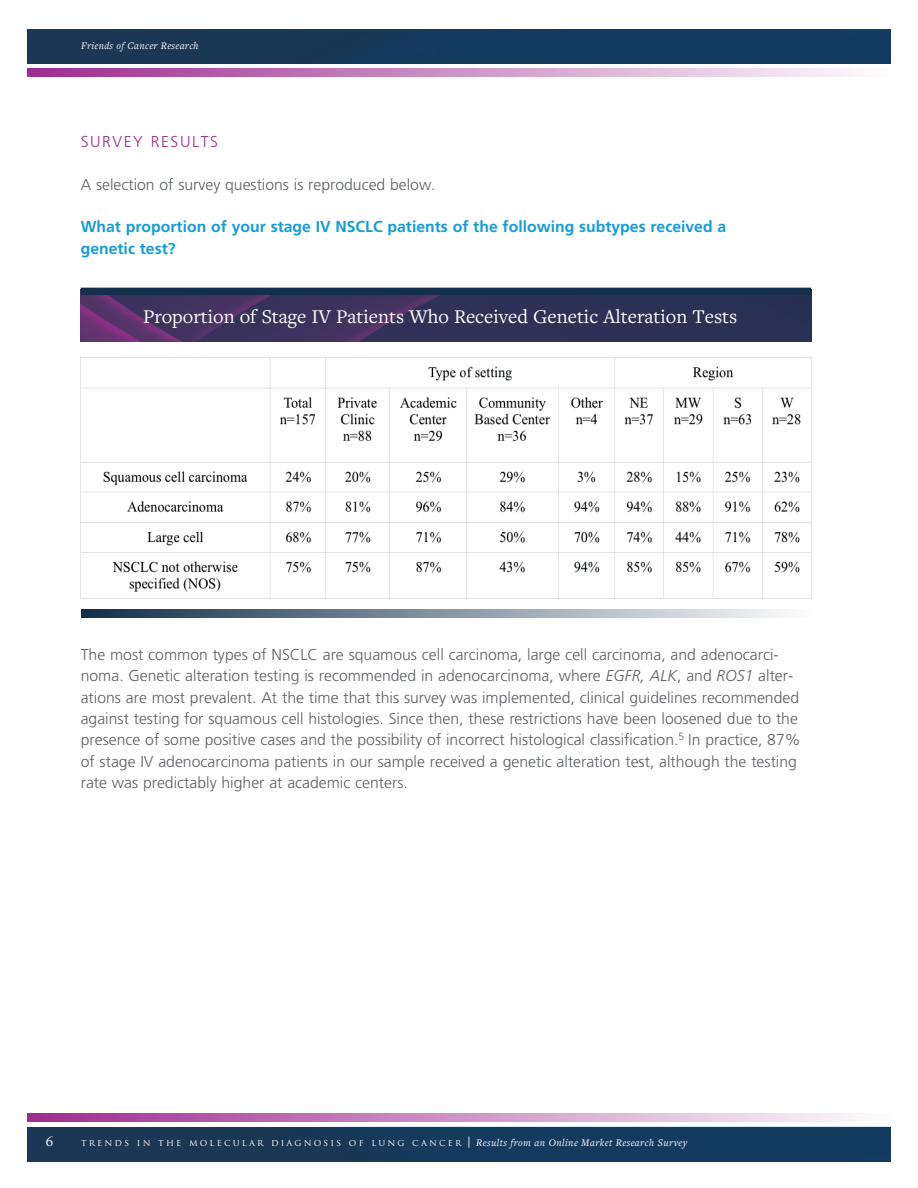
<style>
.page{position:relative;width:918px;height:1188px;background:#fff}
.page>*{position:absolute;margin:0;border:0;box-sizing:border-box;transform-origin:0 0}
.t1{font:20.25px "Freight Text Pro";color:#fff}
.t2{font:300 15.75px/21.5px "Frutiger LT Std";color:#5c6065}
.t3{font:700 15.75px/21.3px "Frutiger LT Std";color:#169bd8}
.t4{font:300 15.75px "Frutiger LT Std";letter-spacing:.1em;color:#9f2c91}
.t5{font:15px "Freight Text Pro";color:#fff}
.t6{font:italic 10.5px "Freight Text Pro";letter-spacing:.03em;color:#fff}
.t7{font:9.3px "Trajan Pro";letter-spacing:.23em;color:#fff}
.s1{font-style:italic}
.s2{font-family:"Frutiger LT Std";font-weight:300;font-size:11.25px}
.s3{font-family:"Freight Text Pro";font-style:italic;font-size:10.5px}
</style>
<div class="page">
<img style="left:27px;top:1127px;width:864px;height:35px">
<svg style="left:27px;top:1114px;width:827px;height:8px"></svg>
<img style="left:27px;top:29px;width:864px;height:35px">
<svg style="left:27px;top:69px;width:827px;height:8px"></svg>
<img style="left:81px;top:295px;width:730px;height:46px">
<div style="left:81px;top:288px;width:730px;height:7px;background:#142f4b"></div>
<img style="left:80px;top:356px;width:732px;height:242px">
<svg style="left:82px;top:609px;width:704px;height:8px"></svg>
<p class="t6" style="left:81px;top:38px;width:119px">Friends of Cancer Research</p>
<p class="t4" style="left:81px;top:132px;width:139px">SURVEY RESULTS</p>
<p class="t2" style="left:81px;top:174px;width:356px">A selection of survey questions is reproduced below.</p>
<p class="t3" style="left:81px;top:216px;width:647px">What proportion of your stage IV NSCLC patients of the following subtypes received a genetic test?</p>
<p class="t1" style="left:143px;top:303px;width:596px">Proportion of Stage IV Patients Who Received Genetic Alteration Tests</p>
<p class="t2" style="left:81px;top:644px;width:721px">The most common types of NSCLC are squamous cell carcinoma, large cell carcinoma, and adenocarci&shy;noma. Genetic alteration testing is recommended in adenocarcinoma, where <span class="s1">EGFR, ALK</span>, and <span class="s1">ROS1</span> alter&shy;ations are most prevalent. At the time that this survey was implemented, clinical guidelines recommended against testing for squamous cell histologies. Since then, these restrictions have been loosened due to the presence of some positive cases and the possibility of incorrect histological classification.<sup>5</sup> In practice, 87% of stage IV adenocarcinoma patients in our sample received a genetic alteration test, although the testing rate was predictably higher at academic centers.</p>
<p class="t5" style="left:46px;top:1132px;width:9px">6</p>
<p class="t7" style="left:81px;top:1136px;width:608px">TRENDS IN THE MOLECULAR DIAGNOSIS OF LUNG CANCER <span class="s2">|</span> <span class="s3">Results from an Online Market Research Survey</span></p>
</div>
